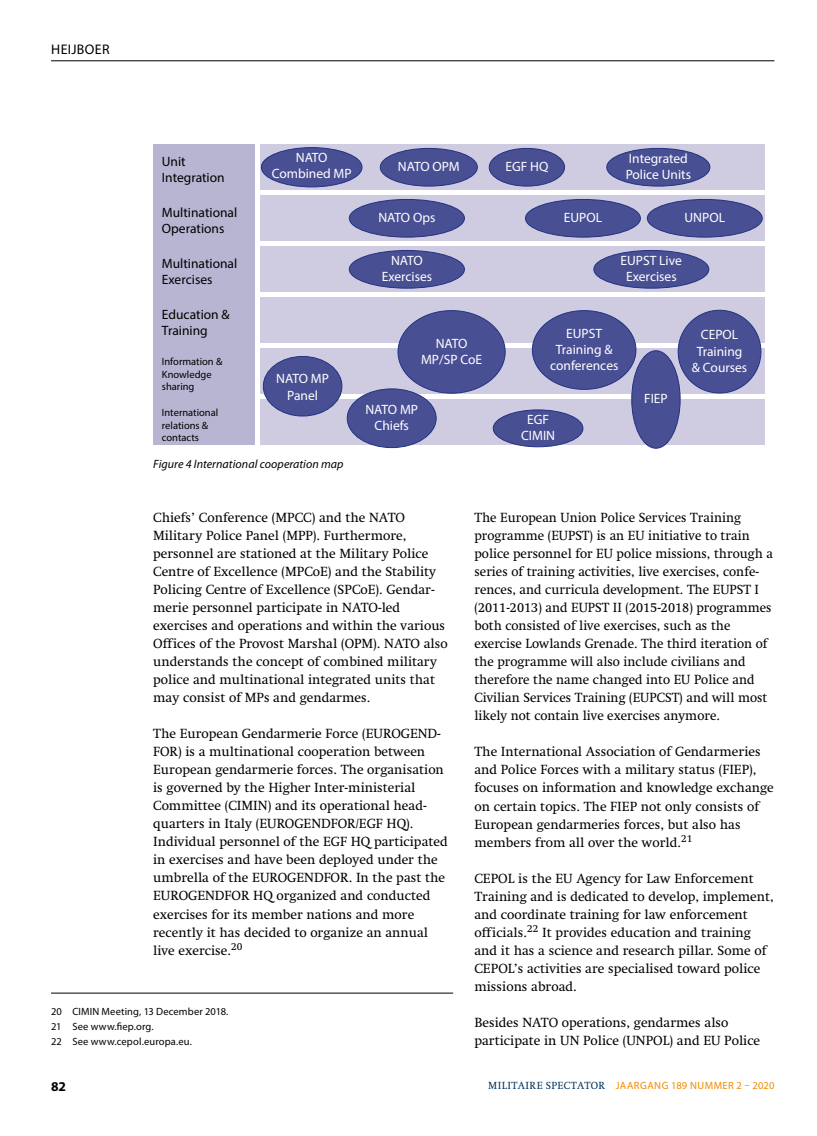
<style>
.page{position:relative;width:817px;height:1136px;background:#fff}
.page>*{position:absolute;margin:0;border:0;box-sizing:border-box;transform-origin:0 0}
.t1{font:13.95px "Myriad Pro";letter-spacing:.025em;color:#000}
.t2{font:13.5px/18px "Swift LT Std";color:#000}
.t3{font:13.5px/16.2px "Myriad Pro";color:#fff;text-align:center}
.t4{font:13.5px/16.2px "Myriad Pro";color:#000}
.t5{font:700 13.5px "Myriad Pro";color:#000}
.t6{font:italic 12px "Myriad Pro";letter-spacing:.005em;color:#000}
.t7{font:10.5px/12.6px "Myriad Pro";color:#000}
.t8{font:10.5px "Myriad Pro";letter-spacing:.045em;color:#f38a00}
.s1{font-family:"Swift LT Std";color:#00355f}
</style>
<div class="page">
<hr style="left:51px;top:60px;width:723px;height:1px;background:#000">
<hr style="left:51px;top:992px;width:402px;height:1px;background:#000">
<div style="left:260px;top:145px;width:504px;height:45px;background:#cfcce2"></div>
<div style="left:260px;top:196px;width:504px;height:45px;background:#cfcce2"></div>
<div style="left:260px;top:247px;width:504px;height:45px;background:#cfcce2"></div>
<div style="left:153px;top:145px;width:101px;height:300px;background:#b8b5d3"></div>
<div style="left:260px;top:298px;width:504px;height:45px;background:#cfcce2"></div>
<div style="left:260px;top:349px;width:504px;height:45px;background:#cfcce2"></div>
<div style="left:260px;top:400px;width:504px;height:45px;background:#cfcce2"></div>
<div style="left:261px;top:148px;width:101px;height:39px;background:#494f93;border-radius:50%"></div>
<div style="left:261px;top:147px;width:101px;height:40px;border:1px solid #223382;border-radius:50%"></div>
<div style="left:380px;top:148px;width:97px;height:38px;background:#494f93;border-radius:50%"></div>
<div style="left:380px;top:148px;width:97px;height:38px;border:1px solid #223382;border-radius:50%"></div>
<div style="left:489px;top:148px;width:75px;height:38px;background:#494f93;border-radius:50%"></div>
<div style="left:489px;top:148px;width:76px;height:38px;border:1px solid #223382;border-radius:50%"></div>
<div style="left:606px;top:148px;width:103px;height:38px;background:#494f93;border-radius:50%"></div>
<div style="left:606px;top:148px;width:104px;height:38px;border:1px solid #223382;border-radius:50%"></div>
<div style="left:525px;top:199px;width:115px;height:38px;background:#494f93;border-radius:50%"></div>
<div style="left:525px;top:199px;width:115px;height:38px;border:1px solid #223382;border-radius:50%"></div>
<div style="left:593px;top:250px;width:115px;height:38px;background:#494f93;border-radius:50%"></div>
<div style="left:593px;top:250px;width:116px;height:38px;border:1px solid #223382;border-radius:50%"></div>
<div style="left:532px;top:310px;width:103px;height:79px;background:#494f93;border-radius:50%"></div>
<div style="left:493px;top:410px;width:89px;height:37px;background:#494f93;border-radius:50%"></div>
<div style="left:493px;top:409px;width:90px;height:38px;border:1px solid #223382;border-radius:50%"></div>
<div style="left:647px;top:199px;width:115px;height:38px;background:#494f93;border-radius:50%"></div>
<div style="left:646px;top:199px;width:116px;height:38px;border:1px solid #223382;border-radius:50%"></div>
<div style="left:349px;top:199px;width:115px;height:38px;background:#494f93;border-radius:50%"></div>
<div style="left:349px;top:199px;width:115px;height:38px;border:1px solid #223382;border-radius:50%"></div>
<div style="left:349px;top:250px;width:115px;height:38px;background:#494f93;border-radius:50%"></div>
<div style="left:349px;top:250px;width:115px;height:38px;border:1px solid #223382;border-radius:50%"></div>
<div style="left:263px;top:356px;width:79px;height:60px;background:#494f93;border-radius:50%"></div>
<div style="left:263px;top:356px;width:79px;height:60px;border:1px solid #223382;border-radius:50%"></div>
<div style="left:347px;top:389px;width:89px;height:58px;background:#494f93;border-radius:50%"></div>
<div style="left:347px;top:388px;width:89px;height:60px;border:1px solid #223382;border-radius:50%"></div>
<div style="left:398px;top:310px;width:107px;height:83px;background:#494f93;border-radius:50%"></div>
<div style="left:678px;top:310px;width:82px;height:83px;background:#494f93;border-radius:50%"></div>
<div style="left:631px;top:351px;width:49px;height:97px;background:#494f93;border-radius:50%"></div>
<div style="left:631px;top:350px;width:49px;height:98px;border:1px solid #223382;border-radius:50%"></div>
<p class="t1" style="left:51px;top:41px;width:52px">Heijboer</p>
<p class="t4" style="left:162px;top:153px;width:64px">Unit<br>Integration</p>
<p class="t3" style="left:271px;top:149px;width:81px">NATO<br>Combined MP</p>
<p class="t3" style="left:398px;top:158px;width:63px">NATO OPM</p>
<p class="t3" style="left:378px;top:209px;width:58px">NATO Ops</p>
<p class="t3" style="left:563px;top:209px;width:40px">EUPOL</p>
<p class="t3" style="left:684px;top:209px;width:42px">UNPOL</p>
<p class="t3" style="left:620px;top:252px;width:63px">EUPST Live<br>Exercises</p>
<p class="t3" style="left:505px;top:158px;width:44px">EGF HQ</p>
<p class="t3" style="left:625px;top:150px;width:67px;text-align:left">Integrated<br>Police Units</p>
<p class="t4" style="left:162px;top:204px;width:77px">Multinational<br>Operations</p>
<p class="t4" style="left:162px;top:255px;width:77px">Multinational<br>Exercises</p>
<p class="t4" style="left:162px;top:306px;width:69px">Education &amp;<br>Training</p>
<p class="t7" style="left:162px;top:355px;width:62px">Information &amp;<br>Knowledge sharing</p>
<p class="t7" style="left:162px;top:406px;width:58px">International relations &amp; contacts</p>
<p class="t6" style="left:153px;top:457px;width:192px">Figure 4 International cooperation map</p>
<p class="t3" style="left:381px;top:252px;width:52px">NATO<br>Exercises</p>
<p class="t3" style="left:550px;top:325px;width:70px">EUPST<br>Training &amp; conferences</p>
<p class="t3" style="left:691px;top:326px;width:57px">CEPOL<br>Training &amp; Courses</p>
<p class="t3" style="left:421px;top:335px;width:63px">NATO<br>MP/SP CoE</p>
<p class="t3" style="left:276px;top:370px;width:54px">NATO MP<br>Panel</p>
<p class="t3" style="left:644px;top:390px;width:25px">FIEP</p>
<p class="t3" style="left:365px;top:401px;width:54px">NATO MP<br>Chiefs</p>
<p class="t3" style="left:521px;top:411px;width:36px">EGF<br>CIMIN</p>
<p class="t2" style="left:153px;top:509px;width:296px">Chiefs’ Conference (MPCC) and the NATO Military Police Panel (MPP). Furthermore, personnel are stationed at the Military Police Centre of Excellence (MPCoE) and the Stability Policing Centre of Excellence (SPCoE). Gendar&shy;merie personnel participate in NATO-led exercises and operations and within the various Offices of the Provost Marshal (OPM). NATO also understands the concept of combined military police and multinational integrated units that may consist of MPs and gendarmes.</p>
<p class="t2" style="left:153px;top:725px;width:296px">The European Gendarmerie Force (EUROGEND-FOR) is a multinational cooperation between European gendarmerie forces. The organisation is governed by the Higher Inter-ministerial Committee (CIMIN) and its operational head&shy;quarters in Italy (EUROGENDFOR/EGF HQ).<br>Individual personnel of the EGF HQ participated in exercises and have been deployed under the umbrella of the EUROGENDFOR. In the past the EUROGENDFOR HQ organized and conducted exercises for its member nations and more recently it has decided to organize an annual live exercise.<sup>20</sup></p>
<p class="t7" style="left:51px;top:1003px;width:179px;line-height:15px">20 CIMIN Meeting, 13 December 2018.<br>21 See www.fiep.org.<br>22 See www.cepol.europa.eu.</p>
<p class="t2" style="left:474px;top:509px;width:300px">The European Union Police Services Training programme (EUPST) is an EU initiative to train police personnel for EU police missions, through a series of training activities, live exercises, confe&shy;rences, and curricula development. The EUPST I (2011-2013) and EUPST II (2015-2018) programmes both consisted of live exercises, such as the exercise Lowlands Grenade. The third iteration of the programme will also include civilians and therefore the name changed into EU Police and Civilian Services Training (EUPCST) and will most likely not contain live exercises anymore.</p>
<p class="t2" style="left:474px;top:743px;width:301px">The International Association of Gendarmeries and Police Forces with a military status (FIEP), focuses on information and knowledge exchange on certain topics. The FIEP not only consists of European gendarmeries forces, but also has members from all over the world.<sup>21</sup></p>
<p class="t2" style="left:474px;top:869px;width:301px">CEPOL is the EU Agency for Law Enforcement Training and is dedicated to develop, implement, and coordinate training for law enforcement officials.<sup>22</sup> It provides education and training and it has a science and research pillar. Some of CEPOL’s activities are specialised toward police missions abroad.</p>
<p class="t2" style="left:474px;top:1013px;width:287px">Besides NATO operations, gendarmes also participate in UN Police (UNPOL) and EU Police</p>
<p class="t5" style="left:51px;top:1077px;width:16px">82</p>
<p class="t8" style="left:488px;top:1078px;width:287px"><span class="s1">MILITAIRE SPECTATOR</span> JAARGANG 189 NUMMER 2 – 2020</p>
</div>
